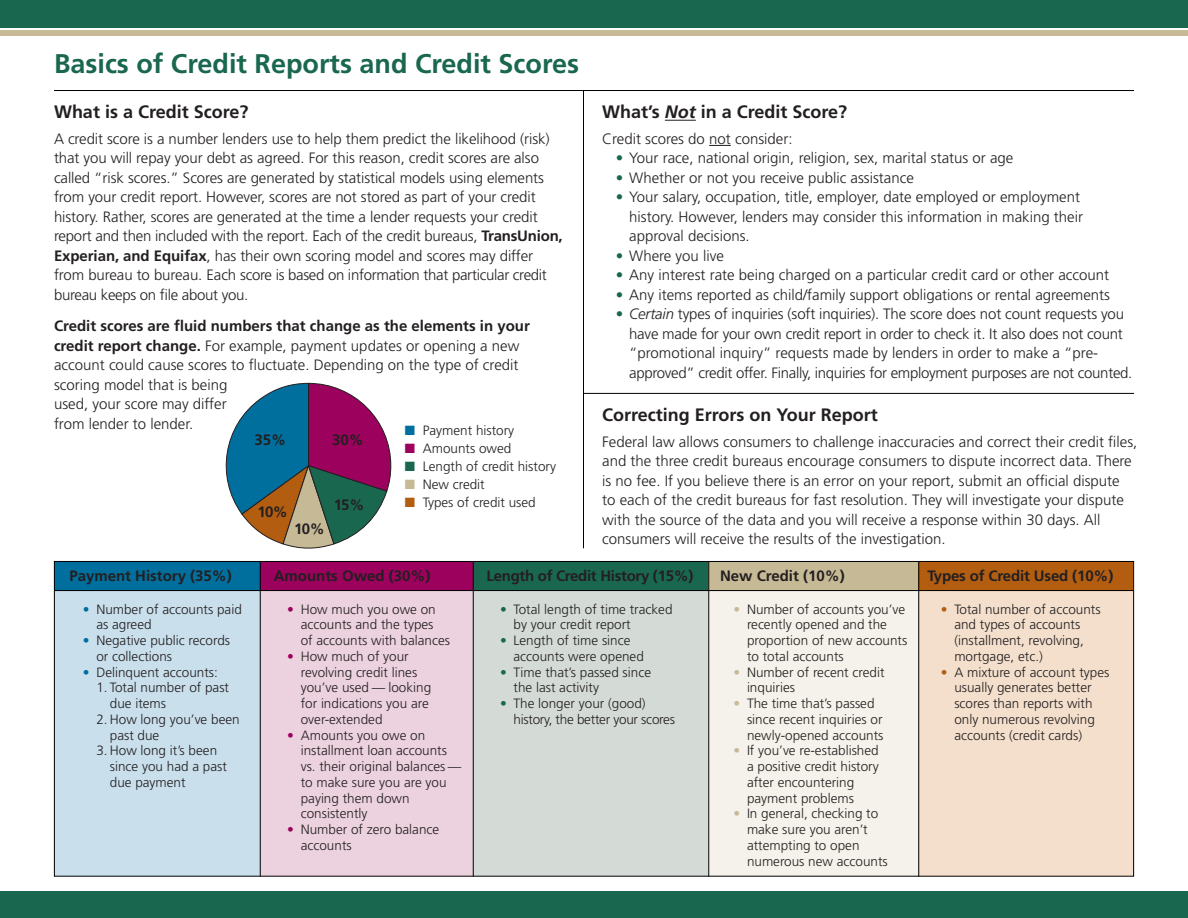
<style>
.page{position:relative;width:1188px;height:918px;background:#fff}
.page>*{position:absolute;margin:0;border:0;box-sizing:border-box;transform-origin:0 0}
.t1{font:700 27px "Frutiger";color:#1a6750}
.t2{font:700 18px "Frutiger";color:#231f20}
.t3{font:300 15px/19.5px "Frutiger";color:#231f20}
.t4{font:700 15px "Frutiger";letter-spacing:-.01em;color:#231f20}
.t5{font:300 13.5px/15.8px "Frutiger";color:#231f20}
.t6{font:300 13.5px/15.8px "Frutiger";letter-spacing:-.02em;color:#231f20}
.s1{font-weight:700}
.s2{color:#006f9e}
.s3{color:#9c015d}
.s4{color:#1a6750}
.s5{color:#c6b996}
.s6{color:#b35d11}
.s7{font-style:italic}
</style>
<div class="page">
<hr style="left:665px;top:120px;width:31px;height:1px;background:#231f20">
<svg style="left:709px;top:145px;width:22px;height:1px"></svg>
<div style="left:0;top:0;width:1188px;height:27px;background:#1a6750"></div>
<div style="left:0;top:31px;width:1188px;height:5px;background:#c6b996"></div>
<div style="left:0;top:891px;width:1188px;height:27px;background:#1a6750"></div>
<div style="left:54px;top:591px;width:206px;height:285px;background:#c9dfec"></div>
<div style="left:260px;top:591px;width:213px;height:285px;background:#ecd2de"></div>
<div style="left:473px;top:591px;width:236px;height:285px;background:#d4dbd7"></div>
<div style="left:708px;top:591px;width:210px;height:285px;background:#f5f2eb"></div>
<div style="left:918px;top:591px;width:216px;height:285px;background:#f3dfcc"></div>
<div style="left:54px;top:561px;width:206px;height:29px;background:#006f9e"></div>
<div style="left:260px;top:561px;width:213px;height:29px;background:#9c015d"></div>
<div style="left:473px;top:561px;width:236px;height:29px;background:#1a6750"></div>
<div style="left:708px;top:561px;width:210px;height:29px;background:#c6b996"></div>
<div style="left:918px;top:561px;width:215px;height:29px;background:#b35d11"></div>
<hr style="left:54px;top:590px;width:1079px;height:1px;background:#000">
<hr style="left:260px;top:562px;width:1px;height:315px;background:#000">
<hr style="left:473px;top:562px;width:1px;height:315px;background:#000">
<hr style="left:708px;top:562px;width:1px;height:315px;background:#000">
<hr style="left:918px;top:562px;width:1px;height:315px;background:#000">
<hr style="left:583px;top:393px;width:551px;height:1px;background:#000">
<hr style="left:54px;top:90px;width:1080px;height:1px;background:#000">
<hr style="left:583px;top:91px;width:1px;height:457px;background:#000">
<svg style="left:225px;top:382px;width:167px;height:167px"></svg>
<p class="t1" style="left:54px;top:48px;width:527px">Basics of Credit Reports and Credit Scores</p>
<p class="t2" style="left:54px;top:102px;width:196px">What is a Credit Score?</p>
<p class="t3" style="left:54px;top:129px;width:510px">A credit score is a number lenders use to help them predict the likelihood (risk) that you will repay your debt as agreed. For this reason, credit scores are also called “risk scores.” Scores are generated by statistical models using elements from your credit report. However, scores are not stored as part of your credit history. Rather, scores are generated at the time a lender requests your credit report and then included with the report. Each of the credit bureaus, <span class="s1">TransUnion, Experian, and Equifax</span>, has their own scoring model and scores may differ from bureau to bureau. Each score is based on information that particular credit bureau keeps on file about you.</p>
<p class="t3" style="left:54px;top:317px;width:477px"><span class="s1">Credit scores are fluid numbers that change as the elements in your credit report change.</span> For example, payment updates or opening a new account could cause scores to fluctuate. Depending on the type of credit scoring model that is being<br>used, your score may differ<br>from lender to lender.</p>
<p class="t5" style="left:405px;top:423px;width:111px"><span class="s2">■</span> Payment history</p>
<p class="t5" style="left:405px;top:441px;width:108px"><span class="s3">■</span> Amounts owed</p>
<p class="t5" style="left:405px;top:459px;width:153px"><span class="s4">■</span> Length of credit history</p>
<p class="t5" style="left:405px;top:477px;width:81px"><span class="s5">■</span> New credit</p>
<p class="t5" style="left:405px;top:495px;width:132px"><span class="s6">■</span> Types of credit used</p>
<p class="t4" style="left:255px;top:431px;width:33px">35%</p>
<p class="t4" style="left:332px;top:431px;width:33px">30%</p>
<p class="t4" style="left:334px;top:496px;width:32px">15%</p>
<p class="t4" style="left:257px;top:503px;width:32px">10%</p>
<p class="t4" style="left:294px;top:520px;width:32px">10%</p>
<p class="t2" style="left:602px;top:102px;width:247px">What’s <span class="s7">Not</span> in a Credit Score?</p>
<p class="t3" style="left:602px;top:129px;width:192px">Credit scores do not consider:</p>
<p class="t3" style="left:616px;top:149px;width:399px"><span class="s4">•</span> Your race, national origin, religion, sex, marital status or age</p>
<p class="t3" style="left:616px;top:168px;width:300px"><span class="s4">•</span> Whether or not you receive public assistance</p>
<p class="t3" style="left:629px;top:188px;width:455px;text-indent:-14px"><span class="s4">•</span> Your salary, occupation, title, employer, date employed or employment history. However, lenders may consider this information in making their approval decisions.</p>
<p class="t3" style="left:616px;top:246px;width:110px"><span class="s4">•</span> Where you live</p>
<p class="t3" style="left:616px;top:266px;width:495px"><span class="s4">•</span> Any interest rate being charged on a particular credit card or other account</p>
<p class="t3" style="left:616px;top:285px;width:496px"><span class="s4">•</span> Any items reported as child/family support obligations or rental agreements</p>
<p class="t3" style="left:629px;top:305px;width:505px;text-indent:-14px"><span class="s4">•</span> <span class="s7">Certain</span> types of inquiries (soft inquiries). The score does not count requests you have made for your own credit report in order to check it. It also does not count “promotional inquiry” requests made by lenders in order to make a “pre&shy;approved” credit offer. Finally, inquiries for employment purposes are not counted.</p>
<p class="t2" style="left:602px;top:405px;width:277px">Correcting Errors on Your Report</p>
<p class="t3" style="left:602px;top:432px;width:537px">Federal law allows consumers to challenge inaccuracies and correct their credit files, and the three credit bureaus encourage consumers to dispute incorrect data. There is no fee. If you believe there is an error on your report, submit an official dispute<br>to each of the credit bureaus for fast resolution. They will investigate your dispute with the source of the data and you will receive a response within 30 days. All consumers will receive the results of the investigation.</p>
<p class="t4" style="left:69px;top:567px;width:164px">Payment History (35%)</p>
<p class="t5" style="left:83px;top:601px;width:161px"><span class="s2">•</span> Number of accounts paid</p>
<p class="t5" style="left:96px;top:617px;width:57px">as agreed</p>
<p class="t5" style="left:96px;top:633px;width:135px;text-indent:-14px"><span class="s2">•</span> Negative public records or collections</p>
<p class="t5" style="left:83px;top:664px;width:137px"><span class="s2">•</span> Delinquent accounts:</p>
<p class="t5" style="left:110px;top:680px;width:121px;text-indent:-14px">1. Total number of past due items</p>
<p class="t5" style="left:110px;top:711px;width:131px;text-indent:-14px">2. How long you’ve been past due</p>
<p class="t5" style="left:110px;top:743px;width:119px;text-indent:-14px">3. How long it’s been since you had a past due payment</p>
<p class="t4" style="left:274px;top:567px;width:158px">Amounts Owed (30%)</p>
<p class="t5" style="left:301px;top:601px;width:151px;text-indent:-14px"><span class="s3">•</span> How much you owe on accounts and the types<br>of accounts with balances</p>
<p class="t5" style="left:301px;top:648px;width:132px;text-indent:-14px"><span class="s3">•</span> How much of your revolving credit lines you’ve used — looking for indications you are over-extended</p>
<p class="t5" style="left:301px;top:727px;width:162px;text-indent:-14px"><span class="s3">•</span> Amounts you owe on installment loan accounts vs. their original balances — to make sure you are you paying them down consistently</p>
<p class="t5" style="left:301px;top:822px;width:140px;text-indent:-14px"><span class="s3">•</span> Number of zero balance accounts</p>
<p class="t4" style="left:487px;top:567px;width:208px">Length of Credit History (15%)</p>
<p class="t5" style="left:514px;top:601px;width:161px;text-indent:-14px"><span class="s4">•</span> Total length of time tracked by your credit report</p>
<p class="t5" style="left:514px;top:633px;width:132px;text-indent:-14px"><span class="s4">•</span> Length of time since accounts were opened</p>
<p class="t5" style="left:514px;top:664px;width:139px;text-indent:-14px"><span class="s4">•</span> Time that’s passed since the last activity</p>
<p class="t6" style="left:514px;top:696px;width:163px;text-indent:-14px"><span class="s4">•</span> The longer your (good) history, the better your scores</p>
<p class="t4" style="left:720px;top:567px;width:126px">New Credit (10%)</p>
<p class="t5" style="left:747px;top:601px;width:162px;text-indent:-14px"><span class="s5">•</span> Number of accounts you’ve recently opened and the proportion of new accounts to total accounts</p>
<p class="t5" style="left:747px;top:664px;width:139px;text-indent:-14px"><span class="s5">•</span> Number of recent credit inquiries</p>
<p class="t5" style="left:747px;top:696px;width:138px;text-indent:-14px"><span class="s5">•</span> The time that’s passed since recent inquiries or newly-opened accounts</p>
<p class="t5" style="left:747px;top:743px;width:133px;text-indent:-14px"><span class="s5">•</span> If you’ve re-established a positive credit history after encountering payment problems</p>
<p class="t5" style="left:747px;top:806px;width:142px;text-indent:-14px"><span class="s5">•</span> In general, checking to make sure you aren’t attempting to open numerous new accounts</p>
<p class="t4" style="left:927px;top:567px;width:188px">Types of Credit Used (10%)</p>
<p class="t5" style="left:954px;top:601px;width:148px;text-indent:-14px"><span class="s6">•</span> Total number of accounts and types of accounts (installment, revolving, mortgage, etc.)</p>
<p class="t5" style="left:954px;top:664px;width:157px;text-indent:-14px"><span class="s6">•</span> A mixture of account types usually generates better scores than reports with only numerous revolving accounts (credit cards)</p>
</div>
